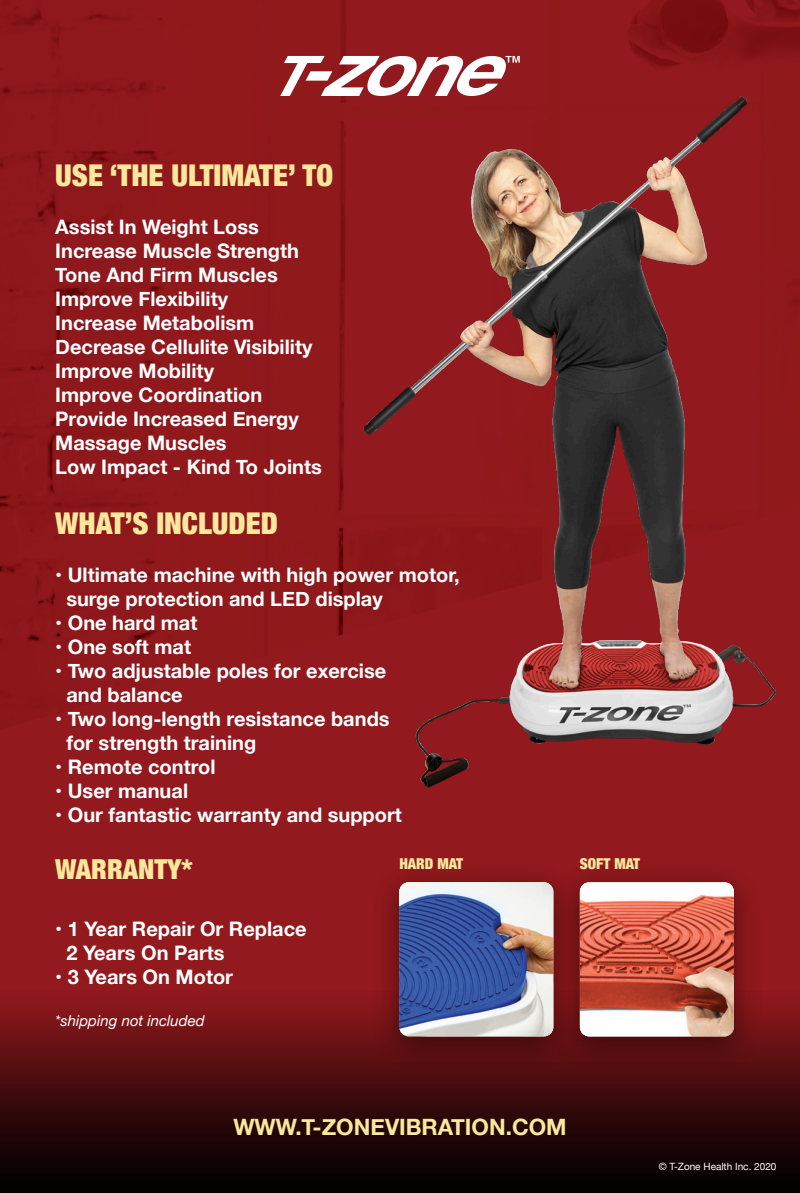
<style>
.page{position:relative;width:800px;height:1193px;background:#fff}
.page>*{position:absolute;margin:0;border:0;box-sizing:border-box;transform-origin:0 0}
.t1{font:900 condensed 30px "Helvetica Neue";color:#fbe89c}
.t2{font:900 condensed 27.5px "Helvetica Neue";color:#fbe89c}
.t3{font:700 22.5px "Helvetica Neue";color:#fbe89c}
.t4{font:700 20px/24px "Helvetica Neue";color:#fff}
.t5{font:italic 15px "Helvetica Neue";color:#fff}
.t6{font:900 condensed 15px "Helvetica Neue";color:#fbe89c}
.t7{font:10px "Helvetica Neue";color:#fff}
</style>
<div class="page">
<div style="left:0;top:729px;width:800px;height:257px;background:#92191d"></div>
<div style="left:0;top:0;width:800px;height:729px;background:#90191c"></div>
<div style="left:0;top:986px;width:800px;height:206px;background:linear-gradient(to bottom,#94191d,#000)"></div>
<svg style="left:280px;top:56px;width:240px;height:40px"></svg>
<img style="left:364px;top:96px;width:412px;height:691px">
<img style="left:591px;top:852px;width:181px;height:229px">
<img style="left:591px;top:883px;width:143px;height:153px">
<img style="left:361px;top:852px;width:230px;height:229px">
<img style="left:399px;top:882px;width:154px;height:154px">
<h1 class="t1" style="left:55px;top:150px;width:279px">USE ‘THE ULTIMATE’ TO</h1>
<p class="t4" style="left:55px;top:215px;width:268px">Assist In Weight Loss<br>Increase Muscle Strength<br>Tone And Firm Muscles<br>Improve Flexibility<br>Increase Metabolism<br>Decrease Cellulite Visibility<br>Improve Mobility<br>Improve Coordination<br>Provide Increased Energy<br>Massage Muscles<br>Low Impact - Kind To Joints</p>
<h1 class="t1" style="left:55px;top:498px;width:224px">WHAT’S INCLUDED</h1>
<p class="t4" style="left:66px;top:563px;width:395px;text-indent:-11px">• Ultimate machine with high power motor, surge protection and LED display</p>
<p class="t4" style="left:55px;top:611px;width:144px">• One hard mat</p>
<p class="t4" style="left:55px;top:635px;width:137px">• One soft mat</p>
<p class="t4" style="left:66px;top:659px;width:321px;text-indent:-11px">• Two adjustable poles for exercise and balance</p>
<p class="t4" style="left:66px;top:707px;width:325px;text-indent:-11px">• Two long-length resistance bands for strength training</p>
<p class="t4" style="left:55px;top:755px;width:162px">• Remote control</p>
<p class="t4" style="left:55px;top:779px;width:134px">• User manual</p>
<p class="t4" style="left:55px;top:803px;width:348px">• Our fantastic warranty and support</p>
<h2 class="t2" style="left:55px;top:846px;width:139px">WARRANTY*</h2>
<p class="t6" style="left:399px;top:851px;width:65px">HARD MAT</p>
<p class="t6" style="left:580px;top:851px;width:62px">SOFT MAT</p>
<p class="t4" style="left:66px;top:917px;width:242px;text-indent:-11px">• 1 Year Repair Or Replace<br>2 Years On Parts</p>
<p class="t4" style="left:55px;top:965px;width:179px">• 3 Years On Motor</p>
<p class="t5" style="left:55px;top:1009px;width:151px">*shipping not included</p>
<p class="t3" style="left:233px;top:1109px;width:335px">WWW.T-ZONEVIBRATION.COM</p>
<p class="t7" style="left:659px;top:1159px;width:119px">© T-Zone Health Inc. 2020</p>
</div>
